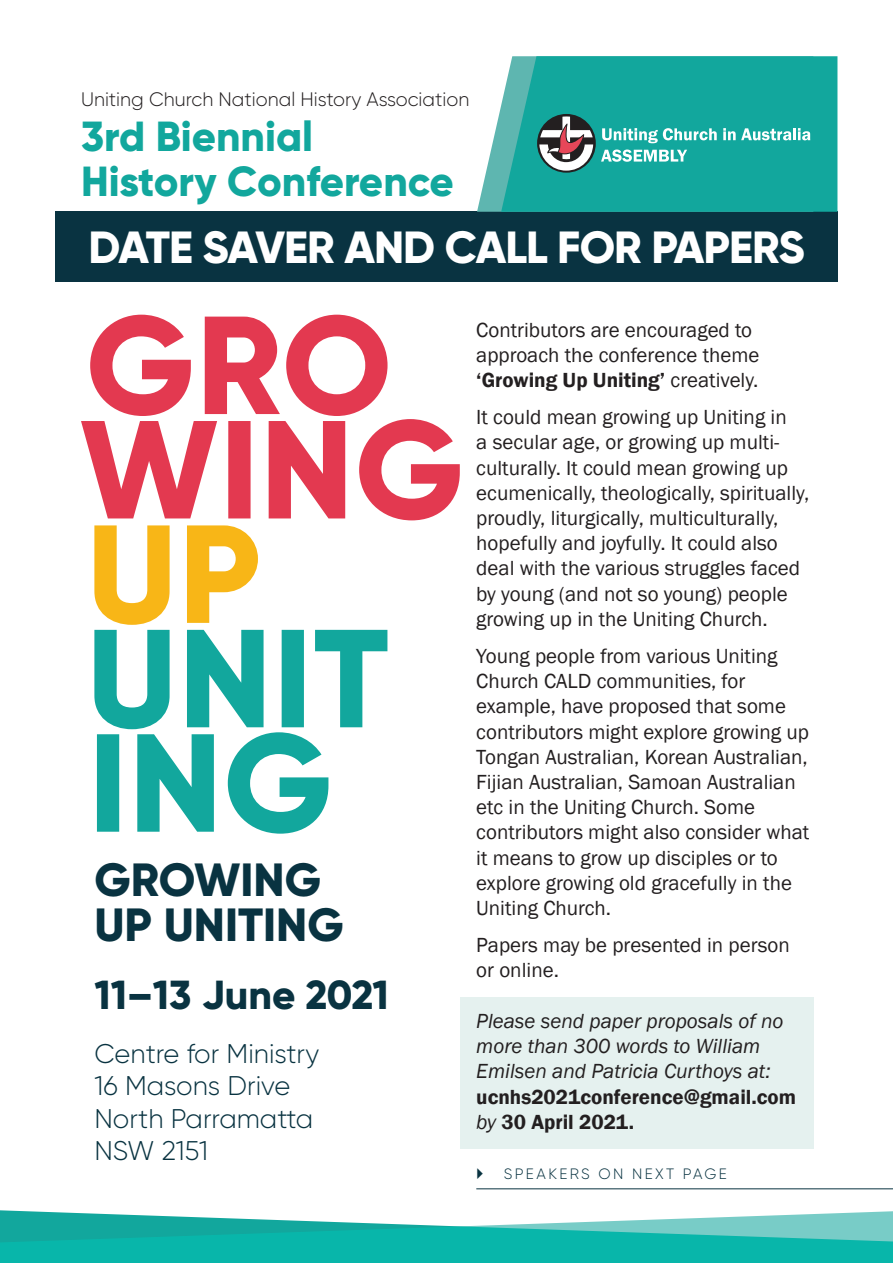
<style>
.page{position:relative;width:893px;height:1263px;background:#fff}
.page>*{position:absolute;margin:0;border:0;box-sizing:border-box;transform-origin:0 0}
.t1{font:800 46.5px "Gilroy";color:#093341}
.t2{font:800 45px "Gilroy";letter-spacing:-.02em;color:#fff}
.t3{font:800 42px/45px "Gilroy";color:#12a79d}
.t4{font:800 40.5px "Gilroy";color:#093341}
.t5{font:300 27px/32.4px "Gilroy";color:#093341}
.t6{font:21px/25.2px "Franklin Gothic";color:#231f20}
.t7{font:italic 21px/25.2px "Franklin Gothic";color:#231f20}
.t8{font:600 21px "Franklin Gothic";color:#231f20}
.t9{font:300 19.5px "Gilroy";color:#231f20}
.t10{font:300 15px "Gilroy";letter-spacing:.16em;color:#093341}
.s1{font-weight:600}
.s2{font-weight:600;font-style:normal}
.s3{font-weight:400;font-style:italic}
</style>
<div class="page">
<div style="left:460px;top:997px;width:353px;height:151px;background:#e5f1ef"></div>
<div style="left:55px;top:211px;width:782px;height:70px;background:#093341"></div>
<svg style="left:81px;top:315px;width:379px;height:519px"></svg>
<svg style="left:477px;top:106px;width:24px;height:106px"></svg>
<svg style="left:501px;top:56px;width:336px;height:156px;background:#18a89e"></svg>
<svg style="left:602px;top:128px;width:115px;height:15px"></svg>
<svg style="left:723px;top:128px;width:87px;height:12px"></svg>
<svg style="left:601px;top:150px;width:86px;height:12px"></svg>
<svg style="left:537px;top:114px;width:59px;height:59px"></svg>
<svg style="left:539px;top:116px;width:54px;height:55px"></svg>
<svg style="left:0;top:1210px;width:893px;height:53px;fill:#08b6aa"></svg>
<hr style="left:476px;top:1188px;width:417px;height:1px;background:#093341">
<p class="t9" style="left:81px;top:87px;width:390px">Uniting Church National History Association</p>
<p class="t3" style="left:81px;top:113px;width:374px">3rd Biennial<br>History Conference</p>
<p class="t2" style="left:88px;top:218px;width:718px">DATE SAVER AND CALL FOR PAPERS</p>
<p class="t1" style="left:94px;top:850px;width:228px">GROWING</p>
<p class="t1" style="left:94px;top:895px;width:251px">UP UNITING</p>
<p class="t4" style="left:94px;top:969px;width:296px">11–13 June 2021</p>
<p class="t5" style="left:94px;top:1037px;width:226px">Centre for Ministry<br>16 Masons Drive<br>North Parramatta<br>NSW 2151</p>
<p class="t6" style="left:476px;top:317px;width:285px">Contributors are encouraged to approach the conference theme <span class="s1">‘Growing Up Uniting’</span> creatively.</p>
<p class="t6" style="left:476px;top:405px;width:334px">It could mean growing up Uniting in<br>a secular age, or growing up multi&shy;culturally. It could mean growing up ecumenically, theologically, spiritually, proudly, liturgically, multiculturally, hopefully and joyfully. It could also deal with the various struggles faced by young (and not so young) people growing up in the Uniting Church.</p>
<p class="t6" style="left:476px;top:644px;width:334px">Young people from various Uniting Church CALD communities, for example, have proposed that some contributors might explore growing up Tongan Australian, Korean Australian, Fijian Australian, Samoan Australian etc in the Uniting Church. Some contributors might also consider what it means to grow up disciples or to explore growing old gracefully in the Uniting Church.</p>
<p class="t6" style="left:476px;top:933px;width:315px">Papers may be presented in person or online.</p>
<p class="t7" style="left:476px;top:1009px;width:321px">Please send paper proposals of no more than 300 words to William<br>Emilsen and Patricia Curthoys at: <span class="s2">ucnhs2021conference@gmail.com</span></p>
<p class="t8" style="left:476px;top:1109px;width:160px"><span class="s3">by</span> 30 April 2021.</p>
<p class="t10" style="left:504px;top:1165px;width:225px">SPEAKERS ON NEXT PAGE</p>
</div>
